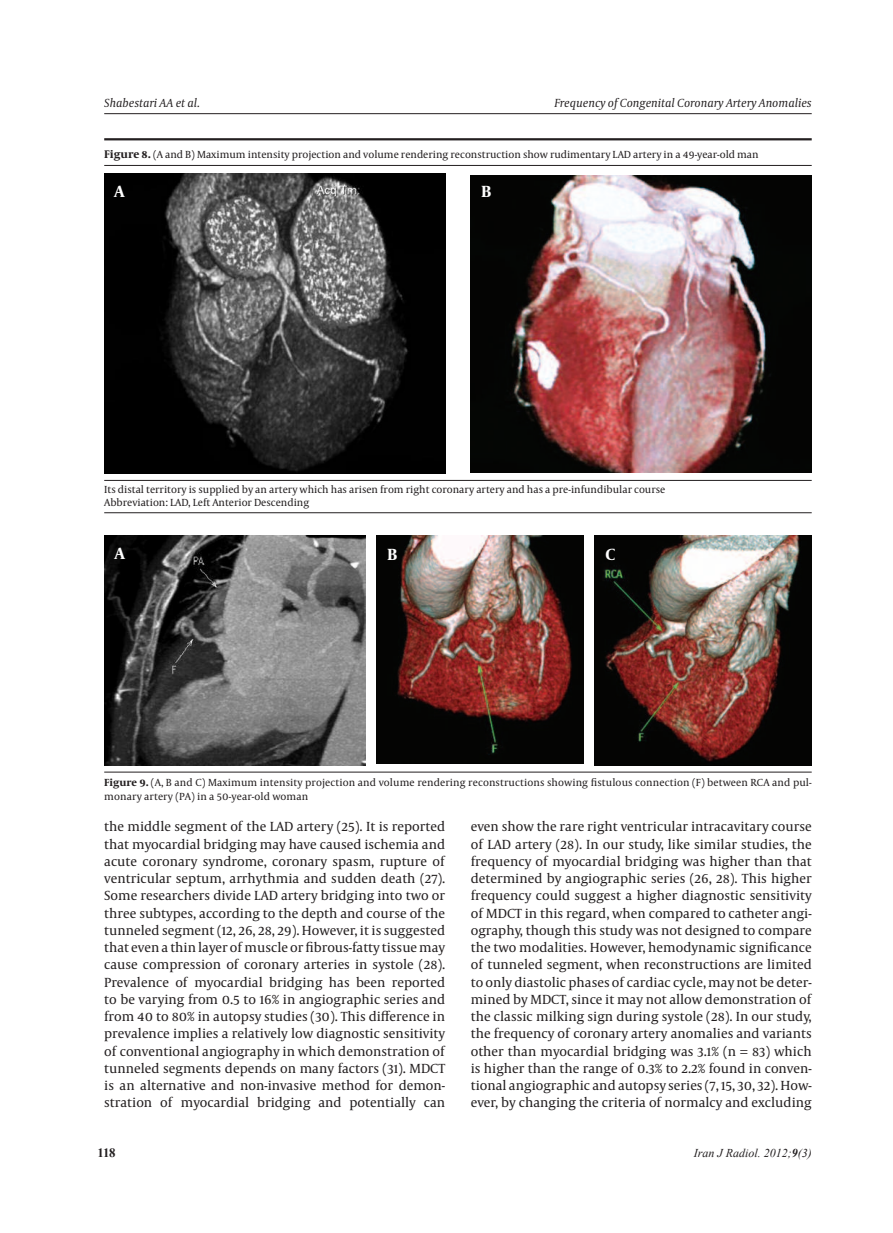
<style>
.page{position:relative;width:893px;height:1233px;background:#fff}
.page>*{position:absolute;margin:0;border:0;box-sizing:border-box;transform-origin:0 0}
.t1{font:700 16.5px "Capitolium News";color:#fff}
.t2{font:13.5px/17.2px "Capitolium News";color:#231f20;text-align:justify}
.t3{font:700 12.75px "Times New Roman";color:#231f20}
.t4{font:italic 12px "Capitolium News";color:#231f20}
.t5{font:italic 12px "Times New Roman";color:#231f20}
.t6{font:10.5px/13.5px "Capitolium News";color:#231f20}
.s1{font-weight:700;font-size:11.25px}
.s2{font-weight:700}
</style>
<div class="page">
<hr style="left:104px;top:113px;width:707px;height:1px;background:#231f20">
<img style="left:104px;top:535px;width:262px;height:231px">
<img style="left:377px;top:535px;width:206px;height:229px">
<hr style="left:104px;top:772px;width:707px;height:1px;background:#231f20">
<img style="left:595px;top:535px;width:216px;height:231px">
<hr style="left:104px;top:165px;width:707px;height:1px;background:#231f20">
<hr style="left:104px;top:138px;width:707px;height:2px;background:#231f20">
<img style="left:104px;top:173px;width:341px;height:301px">
<img style="left:470px;top:176px;width:341px;height:296px">
<hr style="left:104px;top:480px;width:707px;height:1px;background:#231f20">
<hr style="left:104px;top:512px;width:707px;height:1px;background:#231f20">
<p class="t4" style="left:104px;top:98px;width:97px">Shabestari AA et al.</p>
<p class="t4" style="left:554px;top:98px;width:259px">Frequency of Congenital Coronary Artery Anomalies</p>
<p class="t6" style="left:104px;top:149px;width:656px"><span class="s1">Figure 8.</span> (A and B) Maximum intensity projection and volume rendering reconstruction show rudimentary LAD artery in a 49-year-old man</p>
<p class="t1" style="left:114px;top:185px;width:12px">A</p>
<p class="t1" style="left:481px;top:185px;width:12px">B</p>
<p class="t6" style="left:104px;top:483px;width:562px">Its distal territory is supplied by an artery which has arisen from right coronary artery and has a pre-infundibular course<br>Abbreviation: LAD, Left Anterior Descending</p>
<p class="t1" style="left:115px;top:546px;width:12px">A</p>
<p class="t1" style="left:387px;top:548px;width:12px">B</p>
<p class="t1" style="left:605px;top:548px;width:11px">C</p>
<p class="t6" style="left:104px;top:777px;width:709px"><span class="s2">Figure 9.</span> (A, B and C) Maximum intensity projection and volume rendering reconstructions showing fistulous connection (F) between RCA and pul&shy;monary artery (PA) in a 50-year-old woman</p>
<p class="t2" style="left:104px;top:819px;width:342px">the middle segment of the LAD artery (25). It is reported that myocardial bridging may have caused ischemia and acute coronary syndrome, coronary spasm, rupture of ventricular septum, arrhythmia and sudden death (27).<br>Some researchers divide LAD artery bridging into two or three subtypes, according to the depth and course of the tunneled segment (12, 26, 28, 29). However, it is suggested that even a thin layer of muscle or fibrous-fatty tissue may cause compression of coronary arteries in systole (28).<br>Prevalence of myocardial bridging has been reported to be varying from 0.5 to 16% in angiographic series and from 40 to 80% in autopsy studies (30). This difference in prevalence implies a relatively low diagnostic sensitivity of conventional angiography in which demonstration of tunneled segments depends on many factors (31). MDCT is an alternative and non-invasive method for demon&shy;stration of myocardial bridging and potentially can</p>
<p class="t2" style="left:470px;top:819px;width:342px">even show the rare right ventricular intracavitary course of LAD artery (28). In our study, like similar studies, the frequency of myocardial bridging was higher than that determined by angiographic series (26, 28). This higher frequency could suggest a higher diagnostic sensitivity of MDCT in this regard, when compared to catheter angi&shy;ography, though this study was not designed to compare the two modalities. However, hemodynamic significance of tunneled segment, when reconstructions are limited to only diastolic phases of cardiac cycle, may not be deter&shy;mined by MDCT, since it may not allow demonstration of the classic milking sign during systole (28). In our study, the frequency of coronary artery anomalies and variants other than myocardial bridging was 3.1% (n = 83) which is higher than the range of 0.3% to 2.2% found in conven&shy;tional angiographic and autopsy series (7, 15, 30, 32). How&shy;ever, by changing the criteria of normalcy and excluding</p>
<p class="t3" style="left:97px;top:1146px;width:20px">118</p>
<p class="t5" style="left:693px;top:1146px;width:119px">Iran J Radiol. 2012;<span class="s2">9</span>(3)</p>
</div>
